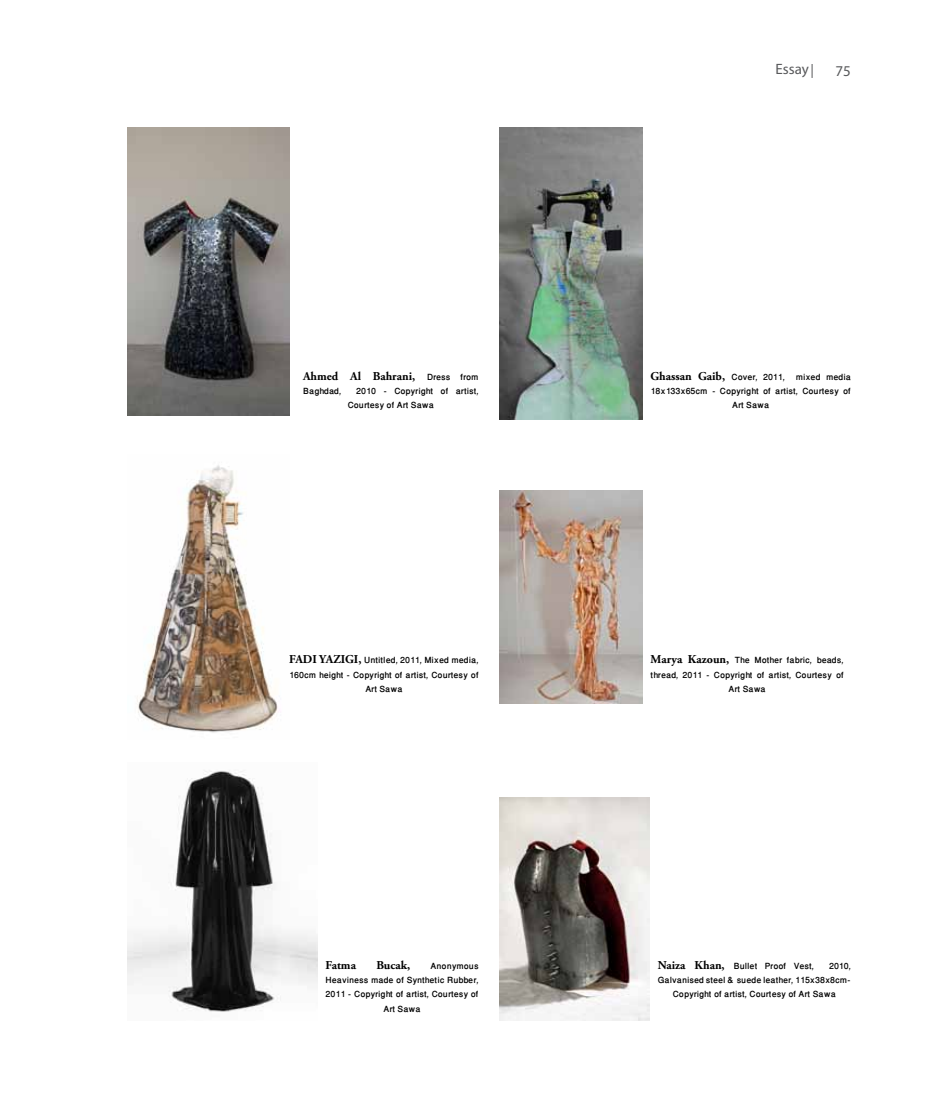
<style>
.page{position:relative;width:936px;height:1106px;background:#fff}
.page>*{position:absolute;margin:0;border:0;box-sizing:border-box;transform-origin:0 0}
.t1{font:15px "Myriad Pro";color:#58595b}
.t2{font:500 12px/14.4px "Win Soft Pro";color:#000;text-align:center}
.t3{font:700 12px "Adobe Garamond Pro";color:#000}
.s1{font-family:"Win Soft Pro";font-weight:500}
.s2{font-family:"Adobe Garamond Pro";font-weight:700}
</style>
<div class="page">
<svg style="left:811px;top:64px;width:1px;height:14px"></svg>
<img style="left:128px;top:128px;width:161px;height:287px">
<img style="left:137px;top:465px;width:143px;height:268px">
<img style="left:127px;top:770px;width:190px;height:242px">
<img style="left:499px;top:128px;width:143px;height:292px">
<img style="left:500px;top:490px;width:142px;height:214px">
<img style="left:500px;top:797px;width:149px;height:223px">
<p class="t1" style="left:775px;top:60px;width:35px">Essay</p>
<p class="t1" style="left:835px;top:62px;width:17px">75</p>
<p class="t3" style="left:303px;top:369px;width:177px">Ahmed Al Bahrani, <span class="s1">Dress from</span></p>
<p class="t2" style="left:303px;top:384px;width:177px">Baghdad, 2010 - Copyright of artist,<br>Courtesy of Art Sawa</p>
<p class="t2" style="left:650px;top:369px;width:202px"><span class="s2">Ghassan Gaib,</span> Cover, 2011, mixed media<br>18x133x65cm - Copyright of artist, Courtesy of<br>Art Sawa</p>
<p class="t2" style="left:289px;top:653px;width:191px"><span class="s2">FADI YAZIGI,</span> Untitled, 2011, Mixed media,<br>160cm height - Copyright of artist, Courtesy of<br>Art Sawa</p>
<p class="t2" style="left:650px;top:653px;width:194px"><span class="s2">Marya Kazoun,</span> The Mother fabric, beads, thread, 2011 - Copyright of artist, Courtesy of<br>Art Sawa</p>
<p class="t3" style="left:325px;top:957px;width:32px">Fatma</p>
<p class="t3" style="left:376px;top:957px;width:35px">Bucak,</p>
<p class="t2" style="left:430px;top:958px;width:50px">Anonymous</p>
<p class="t2" style="left:325px;top:972px;width:154px">Heaviness made of Synthetic Rubber,</p>
<p class="t2" style="left:325px;top:987px;width:154px">2011 - Copyright of artist, Courtesy of</p>
<p class="t2" style="left:383px;top:1001px;width:39px">Art Sawa</p>
<p class="t2" style="left:657px;top:958px;width:158px"><span class="s2">Naiza Khan,</span> Bullet Proof Vest,</p>
<p class="t2" style="left:829px;top:958px;width:23px">2010,</p>
<p class="t2" style="left:657px;top:972px;width:194px">Galvanised steel &amp; suede leather, 115x38x8cm-</p>
<p class="t2" style="left:672px;top:987px;width:164px">Copyright of artist, Courtesy of Art Sawa</p>
</div>
